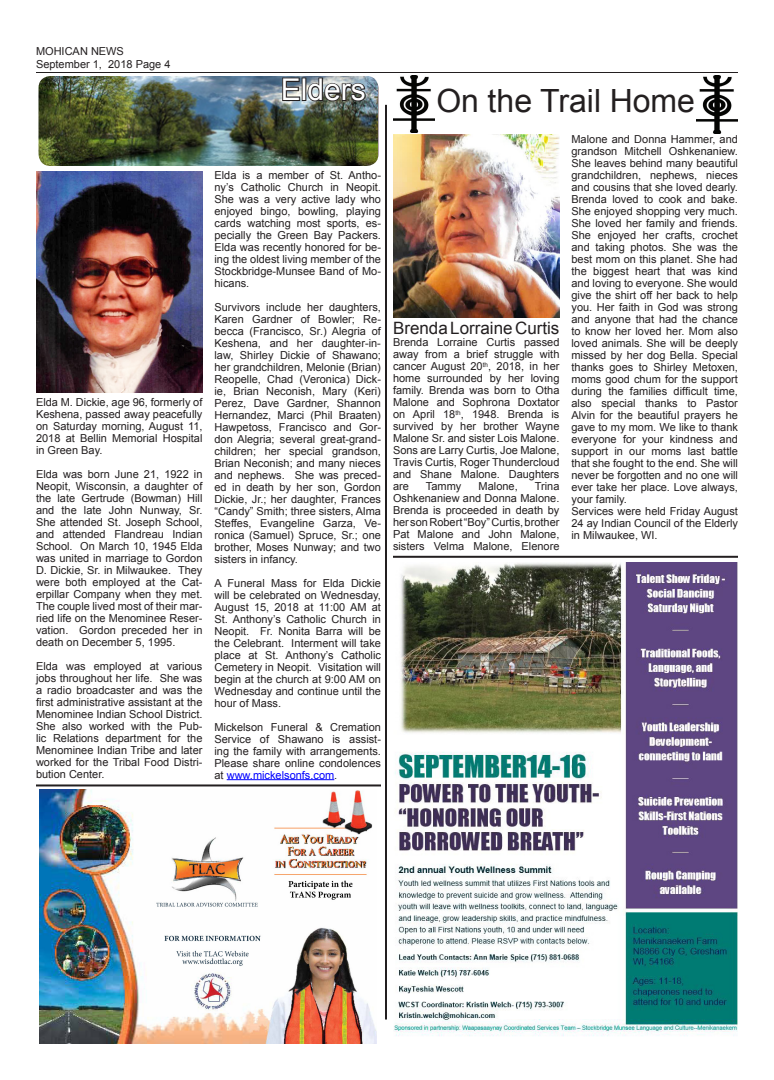
<style>
.page{position:relative;width:774px;height:1080px;background:#fff}
.page>*{position:absolute;margin:0;border:0;box-sizing:border-box;transform-origin:0 0}
.t1{font:32px "Arial";color:#231f20}
.t2{font:30px "Arial";color:#fff}
.t3{font:17px "Arial";color:#231f20}
.No_Spacing{font:11px/12px "Arial";color:#231f20;text-align:justify}
.s1{color:#00f}
</style>
<div class="page">
<hr style="left:36px;top:72px;width:702px;height:1px;background:#231f20">
<img style="left:393px;top:75px;width:41px;height:58px">
<img style="left:697px;top:76px;width:41px;height:57px">
<img style="left:38px;top:76px;width:340px;height:90px">
<svg style="left:281px;top:77px;width:86px;height:26px;background:#666b6d"></svg>
<img style="left:393px;top:135px;width:167px;height:183px">
<img style="left:36px;top:171px;width:166px;height:222px">
<hr style="left:227px;top:779px;width:107px;height:1px;background:#00f">
<hr style="left:393px;top:556px;width:345px;height:2px;background:#231f20">
<hr style="left:36px;top:784px;width:345px;height:2px;background:#231f20">
<hr style="left:385px;top:105px;width:2px;height:915px;background:#231f20">
<img style="left:394px;top:562px;width:344px;height:474px">
<img style="left:40px;top:789px;width:336px;height:255px">
<p class="No_Spacing" style="left:36px;top:45px;width:89px">MOHICAN NEWS</p>
<p class="No_Spacing" style="left:36px;top:58px;width:136px">September 1, 2018 Page 4</p>
<p class="t2" style="left:281px;top:70px;width:87px">Elders</p>
<p class="No_Spacing" style="left:36px;top:396px;width:168px">Elda M. Dickie, age 96, formerly of Keshena, passed away peacefully on Saturday morning, August 11, 2018 at Bellin Memorial Hospital in Green Bay.</p>
<p class="No_Spacing" style="left:36px;top:468px;width:168px">Elda was born June 21, 1922 in Neopit, Wisconsin, a daughter of the late Gertrude (Bowman) Hill and the late John Nunway, Sr.<br>She attended St. Joseph School, and attended Flandreau Indian School. On March 10, 1945 Elda was united in marriage to Gordon D. Dickie, Sr. in Milwaukee. They were both employed at the Cat&shy;erpillar Company when they met.<br>The couple lived most of their mar&shy;ried life on the Menominee Reser&shy;vation. Gordon preceded her in death on December 5, 1995.</p>
<p class="No_Spacing" style="left:36px;top:660px;width:168px">Elda was employed at various jobs throughout her life. She was a radio broadcaster and was the first administrative assistant at the Menominee Indian School District.<br>She also worked with the Pub&shy;lic Relations department for the Menominee Indian Tribe and later worked for the Tribal Food Distri&shy;bution Center.</p>
<p class="No_Spacing" style="left:214px;top:169px;width:168px">Elda is a member of St. Antho&shy;ny’s Catholic Church in Neopit.<br>She was a very active lady who enjoyed bingo, bowling, playing cards watching most sports, es&shy;pecially the Green Bay Packers.<br>Elda was recently honored for be&shy;ing the oldest living member of the Stockbridge-Munsee Band of Mo&shy;hicans.</p>
<p class="No_Spacing" style="left:214px;top:301px;width:168px">Survivors include her daughters, Karen Gardner of Bowler; Re&shy;becca (Francisco, Sr.) Alegria of Keshena, and her daughter-in&shy;law, Shirley Dickie of Shawano; her grandchildren, Melonie (Brian)<br>Reopelle, Chad (Veronica) Dick&shy;ie, Brian Neconish, Mary (Keri)<br>Perez, Dave Gardner, Shannon Hernandez, Marci (Phil Braaten)<br>Hawpetoss, Francisco and Gor&shy;don Alegria; several great-grand&shy;children; her special grandson, Brian Neconish; and many nieces and nephews. She was preced&shy;ed in death by her son, Gordon Dickie, Jr.; her daughter, Frances “Candy” Smith; three sisters, Alma Steffes, Evangeline Garza, Ve&shy;ronica (Samuel) Spruce, Sr.; one brother, Moses Nunway; and two sisters in infancy.</p>
<p class="No_Spacing" style="left:214px;top:577px;width:168px">A Funeral Mass for Elda Dickie will be celebrated on Wednesday, August 15, 2018 at 11:00 AM at St. Anthony’s Catholic Church in Neopit. Fr. Nonita Barra will be the Celebrant. Interment will take place at St. Anthony’s Catholic Cemetery in Neopit. Visitation will begin at the church at 9:00 AM on Wednesday and continue until the hour of Mass.</p>
<p class="No_Spacing" style="left:214px;top:721px;width:168px">Mickelson Funeral &amp; Cremation Service of Shawano is assist&shy;ing the family with arrangements.<br>Please share online condolences at <span class="s1">www.mickelsonfs.com</span>.</p>
<p class="t1" style="left:436px;top:80px;width:260px">On the Trail Home</p>
<p class="t3" style="left:393px;top:317px;width:168px">Brenda Lorraine Curtis</p>
<p class="No_Spacing" style="left:393px;top:337px;width:168px">Brenda Lorraine Curtis passed away from a brief struggle with cancer August 20<sup>th</sup>, 2018, in her home surrounded by her loving family. Brenda was born to Otha Malone and Sophrona Doxtator on April 18<sup>th</sup>, 1948. Brenda is survived by her brother Wayne Malone Sr. and sister Lois Malone.<br>Sons are Larry Curtis, Joe Malone, Travis Curtis, Roger Thundercloud and Shane Malone. Daughters are</p>
<p class="No_Spacing" style="left:393px;top:481px;width:168px;text-indent:142px">Trina Oshkenaniew and Donna Malone.<br>Brenda is proceeded in death by her son Robert “Boy” Curtis, brother Pat Malone and John Malone, sisters Velma Malone, Elenore</p>
<p class="No_Spacing" style="left:426px;top:481px;width:37px">Tammy</p>
<p class="No_Spacing" style="left:479px;top:481px;width:41px">Malone,</p>
<p class="No_Spacing" style="left:572px;top:133px;width:168px">Malone and Donna Hammer, and grandson Mitchell Oshkenaniew.<br>She leaves behind many beautiful grandchildren, nephews, nieces and cousins that she loved dearly.<br>Brenda loved to cook and bake.<br>She enjoyed shopping very much.<br>She loved her family and friends.<br>She enjoyed her crafts, crochet and taking photos. She was the best mom on this planet. She had the biggest heart that was kind and loving to everyone. She would give the shirt off her back to help you. Her faith in God was strong and anyone that had the chance to know her loved her. Mom also loved animals. She will be deeply missed by her dog Bella. Special thanks goes to Shirley Metoxen, moms good chum for the support during the families difficult time, also special thanks to Pastor Alvin for the beautiful prayers he gave to my mom. We like to thank everyone for your kindness and support in our moms last battle that she fought to the end. She will never be forgotten and no one will ever take her place. Love always, your family.</p>
<p class="No_Spacing" style="left:572px;top:505px;width:168px">Services were held Friday August 24 ay Indian Council of the Elderly in Milwaukee, WI.</p>
</div>
